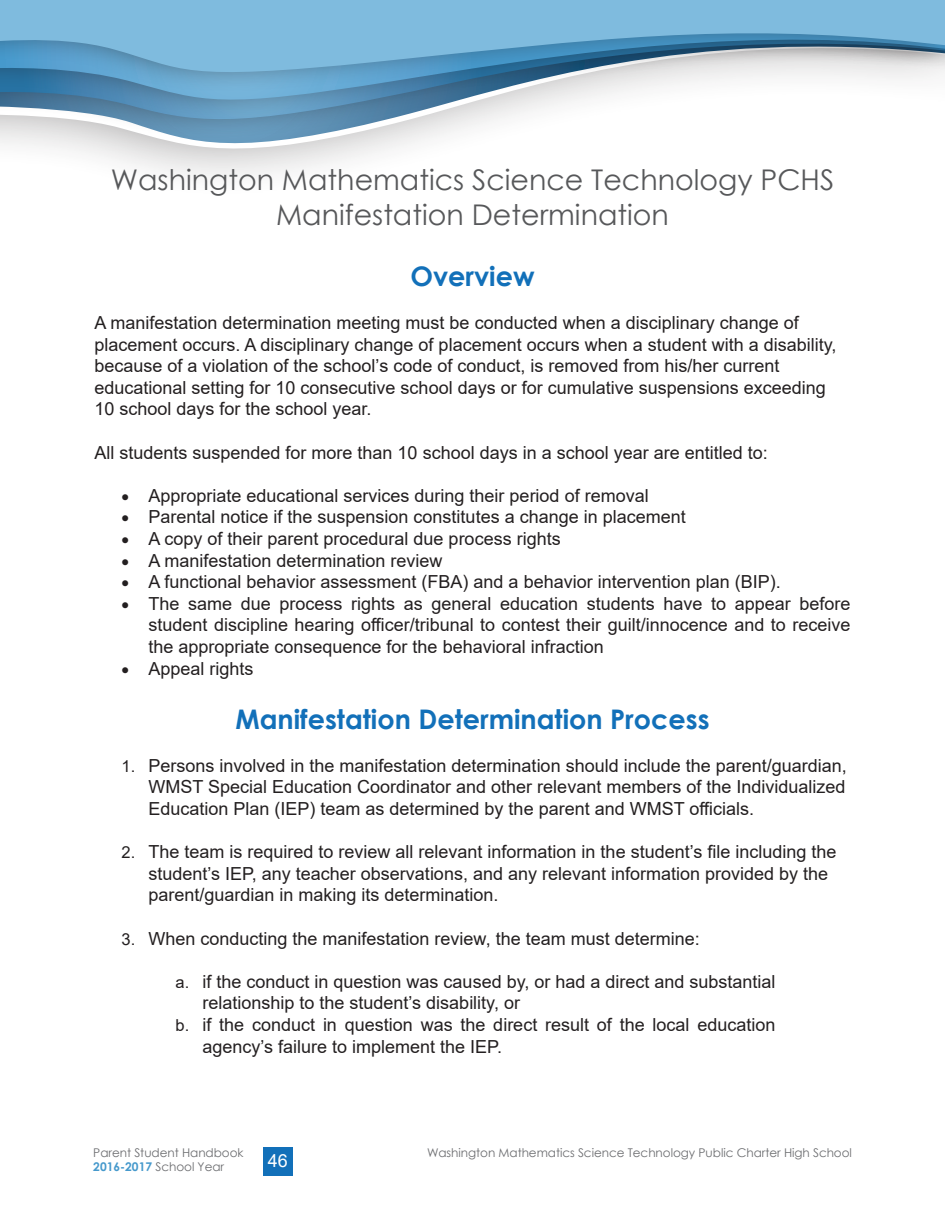
<style>
.page{position:relative;width:945px;height:1215px;background:#fff}
.page>*{position:absolute;margin:0;border:0;box-sizing:border-box;transform-origin:0 0}
.t1{font:28.5px/34.2px "Century Gothic";color:#57585a;text-align:center}
.t2{font:700 27px "Century Gothic";color:#1270b9}
.t3{font:18px/21.6px "Arial";color:#231f20}
.t4{font:18px "Arial";color:#fff}
.t5{font:12px "Century Gothic";letter-spacing:-.005em;color:#6c6d70}
.s1{font-size:16.5px}
.s2{font-weight:700;color:#4699cc}
</style>
<div class="page">
<div style="left:264px;top:1148px;width:29px;height:28px;background:#1270b9"></div>
<svg style="left:119px;top:160px;width:223px;height:6px"></svg>
<svg style="left:0;top:139px;width:425px;height:21px"></svg>
<div style="left:0;top:0;width:945px;height:139px;background:#231f20;opacity:.75"></div>
<svg style="left:0;top:120px;width:945px;height:7px"></svg>
<div style="left:0;top:0;width:945px;height:120px;background:#231f20;opacity:.75"></div>
<svg style="left:0;top:92px;width:945px;height:17px"></svg>
<div style="left:0;top:0;width:945px;height:92px;background:#231f20;opacity:.75"></div>
<svg style="left:0;top:0;width:945px;height:82px;background:#7db1d1"></svg>
<p class="t1" style="left:111px;top:163px;width:725px">Washington Mathematics Science Technology PCHS<br>Manifestation Determination</p>
<p class="t2" style="left:410px;top:256px;width:126px">Overview</p>
<p class="t3" style="left:94px;top:312px;width:744px">A manifestation determination meeting must be conducted when a disciplinary change of placement occurs. A disciplinary change of placement occurs when a student with a disability, because of a violation of the school’s code of conduct, is removed from his/her current educational setting for 10 consecutive school days or for cumulative suspensions exceeding 10 school days for the school year.</p>
<p class="t3" style="left:94px;top:441px;width:675px">All students suspended for more than 10 school days in a school year are entitled to:</p>
<p class="t3" style="left:122px;top:485px;width:529px">• Appropriate educational services during their period of removal</p>
<p class="t3" style="left:122px;top:506px;width:566px">• Parental notice if the suspension constitutes a change in placement</p>
<p class="t3" style="left:122px;top:528px;width:441px">• A copy of their parent procedural due process rights</p>
<p class="t3" style="left:122px;top:549px;width:323px">• A manifestation determination review</p>
<p class="t3" style="left:122px;top:571px;width:661px">• A functional behavior assessment (FBA) and a behavior intervention plan (BIP).</p>
<p class="t3" style="left:148px;top:593px;width:703px;text-align:justify;text-indent:-27px">• The same due process rights as general education students have to appear before student discipline hearing officer/tribunal to contest their guilt/innocence and to receive the appropriate consequence for the behavioral infraction</p>
<p class="t3" style="left:122px;top:657px;width:134px">• Appeal rights</p>
<p class="t2" style="left:235px;top:698px;width:476px">Manifestation Determination Process</p>
<p class="t3" style="left:148px;top:755px;width:700px;text-align:justify;text-indent:-27px"><span class="s1">1.</span> Persons involved in the manifestation determination should include the parent/guardian, WMST Special Education Coordinator and other relevant members of the Individualized Education Plan (IEP) team as determined by the parent and WMST officials.</p>
<p class="t3" style="left:148px;top:841px;width:690px;text-indent:-27px"><span class="s1">2.</span> The team is required to review all relevant information in the student’s file including the student’s IEP, any teacher observations, and any relevant information provided by the parent/guardian in making its determination.</p>
<p class="t3" style="left:122px;top:927px;width:580px"><span class="s1">3.</span> When conducting the manifestation review, the team must determine:</p>
<p class="t3" style="left:202px;top:971px;width:574px;text-indent:-27px"><span class="s1">a.</span> if the conduct in question was caused by, or had a direct and substantial relationship to the student’s disability, or</p>
<p class="t3" style="left:202px;top:1014px;width:574px;text-indent:-27px"><span class="s1">b.</span> if the conduct in question was the direct result of the local education agency’s failure to implement the IEP.</p>
<p class="t5" style="left:93px;top:1144px;width:152px">Parent Student Handbook</p>
<p class="t5" style="left:427px;top:1144px;width:426px">Washington Mathematics Science Technology Public Charter High School</p>
<p class="t5" style="left:93px;top:1158px;width:132px"><span class="s2">2016-2017</span> School Year</p>
<p class="t4" style="left:268px;top:1149px;width:22px">46</p>
</div>
